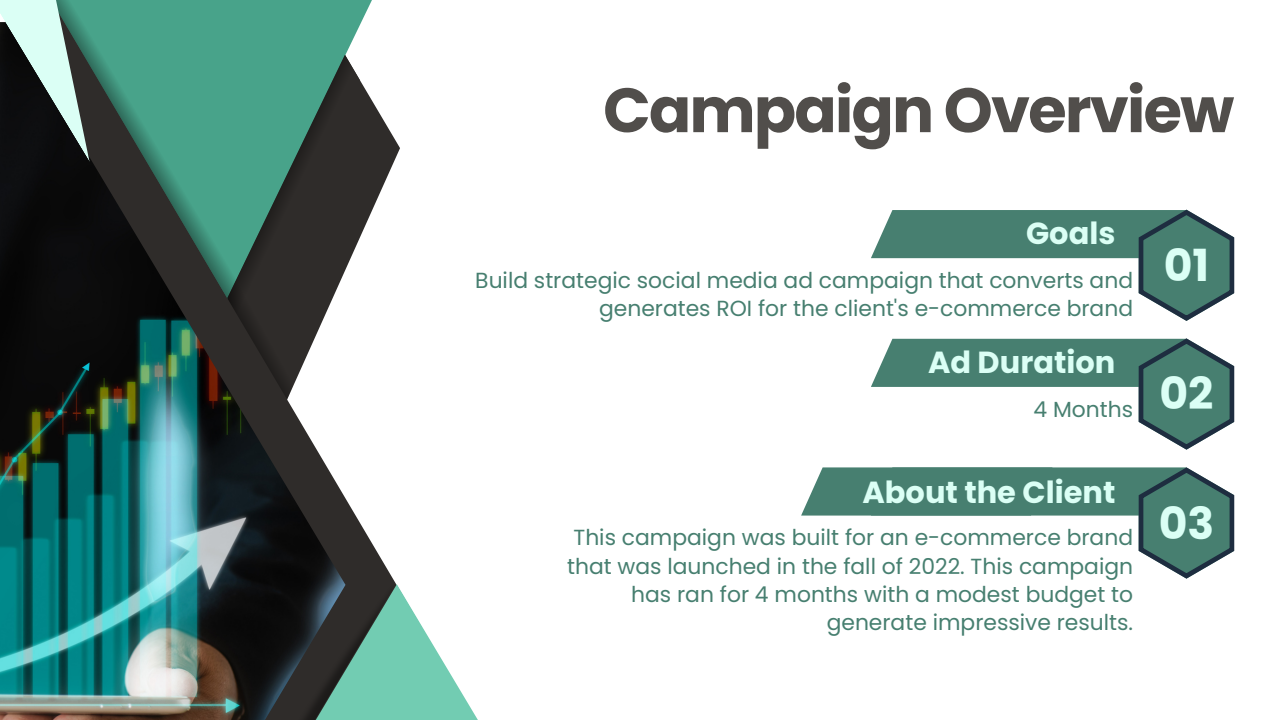
<style>
.page{position:relative;width:1281px;height:720px;background:#fff}
.page>*{position:absolute;margin:0;border:0;box-sizing:border-box;transform-origin:0 0}
.t1{font:700 62.5px "Poppins";letter-spacing:-.03em;color:#514e4b}
.t2{font:700 44.25px "Poppins";color:#dbfff5}
.t3{font:700 30.5px "Poppins";color:#dbfff5}
.t4{font:21.88px/28.1px "Poppins";color:#477f70;text-align:right}
</style>
<div class="page">
<svg style="left:244px;top:0;width:156px;height:573px"></svg>
<div style="left:90px;top:0;width:154px;height:22px;background:#48a38a"></div>
<svg style="left:397px;top:585px;width:81px;height:135px"></svg>
<img style="left:0;top:22px;width:345px;height:698px">
<img style="left:177px;top:573px;width:220px;height:147px">
<svg style="left:0;top:0;width:90px;height:162px;background:#5c6f6a"></svg>
<svg style="left:871px;top:210px;width:363px;height:111px"></svg>
<svg style="left:871px;top:338px;width:363px;height:112px"></svg>
<svg style="left:801px;top:467px;width:433px;height:112px"></svg>
<p class="t1" style="left:603px;top:67px;width:632px">Campaign Overview</p>
<p class="t3" style="left:1026px;top:212px;width:91px">Goals</p>
<p class="t4" style="left:475px;top:266px;width:659px">Build strategic social media ad campaign that converts and generates ROI for the client's e-commerce brand</p>
<p class="t3" style="left:928px;top:341px;width:189px">Ad Duration</p>
<p class="t4" style="left:1033px;top:395px;width:101px">4 Months</p>
<p class="t3" style="left:862px;top:471px;width:254px">About the Client</p>
<p class="t4" style="left:573px;top:524px;width:561px">This campaign was built for an e-commerce brand</p>
<p class="t4" style="left:567px;top:552px;width:567px">that was launched in the fall of 2022. This campaign has ran for 4 months with a modest budget to generate impressive results.</p>
<p class="t2" style="left:1163px;top:234px;width:47px">01</p>
<p class="t2" style="left:1159px;top:363px;width:56px">02</p>
<p class="t2" style="left:1158px;top:492px;width:57px">03</p>
</div>
